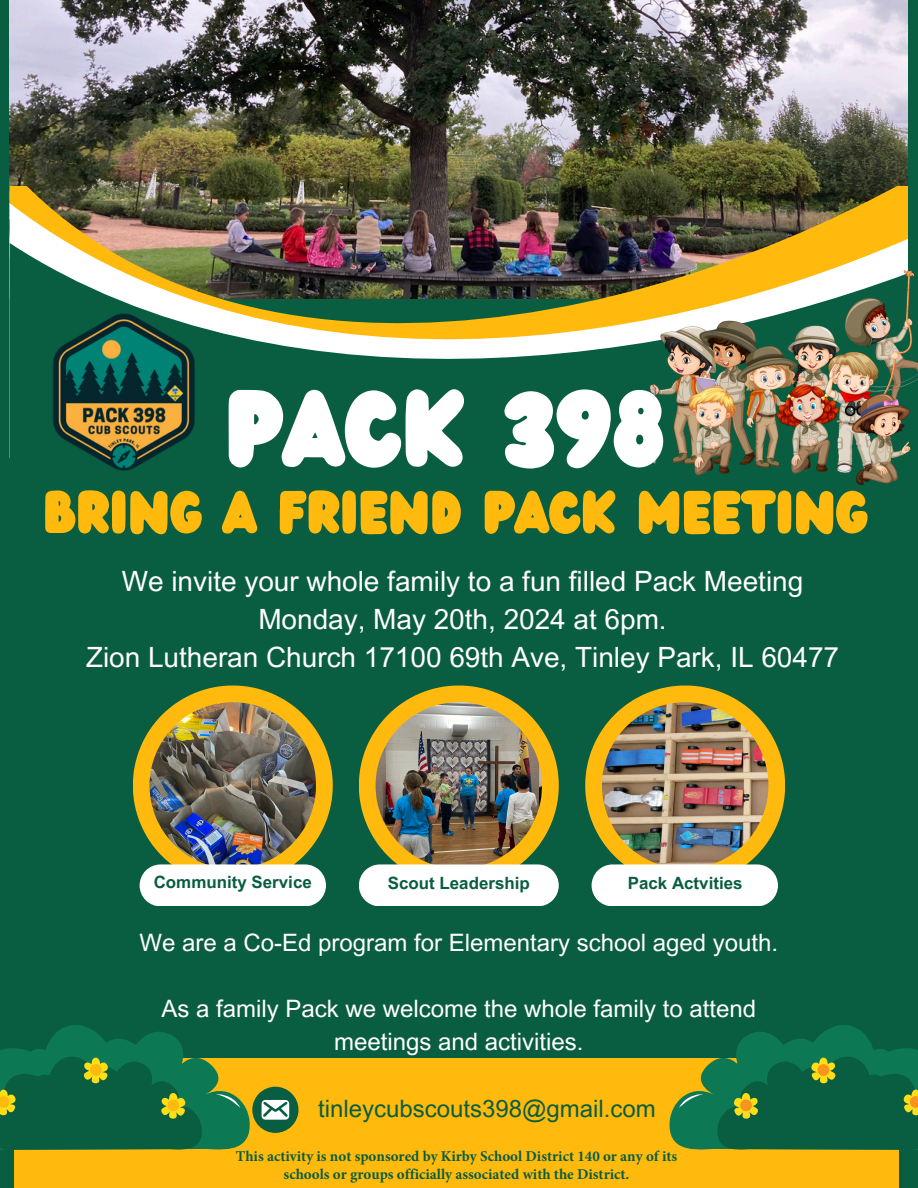
<style>
.page{position:relative;width:918px;height:1188px;background:#095d40}
.page>*{position:absolute;margin:0;border:0;box-sizing:border-box;transform-origin:0 0}
.t1{font:94.5px "Wedges";color:#fff}
.t2{font:52.5px "Wedges";color:#ffba0d}
.t3{font:27.9px/38.2px "Arial MT Pro";color:#fff;text-align:center}
.t4{font:24px/32.8px "Arial MT Pro";color:#fff;text-align:center}
.t5{font:24px "Arial MT Pro";color:#095d40}
.t6{font:700 16.95px "Arial MT Pro";color:#095d40}
.t7{font:700 15px/18px "Minion Pro";color:#095d40;text-align:center}
</style>
<div class="page">
<img style="left:10px;top:0;width:897px;height:186px">
<svg style="left:10px;top:186px;width:897px;height:10px;background:#4a4929"></svg>
<img style="left:10px;top:196px;width:897px;height:41px">
<img style="left:10px;top:237px;width:897px;height:155px">
<img style="left:133px;top:686px;width:200px;height:220px">
<img style="left:359px;top:686px;width:200px;height:220px">
<img style="left:585px;top:685px;width:200px;height:221px">
<div style="left:14px;top:1059px;width:884px;height:129px;background:#ffba0d"></div>
<svg style="left:0;top:1025px;width:252px;height:125px"></svg>
<svg style="left:667px;top:1025px;width:251px;height:126px"></svg>
<img style="left:27px;top:295px;width:194px;height:176px">
<img style="left:651px;top:271px;width:267px;height:213px">
<div style="left:252px;top:1087px;width:46px;height:46px;background:#095d40;border-radius:50%"></div>
<svg style="left:262px;top:1100px;width:27px;height:20px"></svg>
<h3 class="t1" style="left:226px;top:359px;width:440px">PACK 398</h3>
<p class="t2" style="left:44px;top:474px;width:826px">BRING A FRIEND PACK MEETING</p>
<h2 class="t3" style="left:86px;top:565px;width:755px">We invite your whole family to a fun filled Pack Meeting<br>Monday, May 20th, 2024 at 6pm.<br>Zion Lutheran Church 17100 69th Ave, Tinley Park, IL 60477</h2>
<p class="t6" style="left:154px;top:876px;width:160px">Community Service</p>
<h4 class="t6" style="left:388px;top:877px;width:144px">Scout Leadership</h4>
<h4 class="t6" style="left:628px;top:877px;width:116px">Pack Actvities</h4>
<p class="t4" style="left:140px;top:929px;width:640px">We are a Co-Ed program for Elementary school aged youth.</p>
<p class="t4" style="left:162px;top:995px;width:596px">As a family Pack we welcome the whole family to attend meetings and activities.</p>
<p class="t5" style="left:318px;top:1100px;width:339px">tinleycubscouts398@gmail.com</p>
<p class="t7" style="left:236px;top:1147px;width:443px">This activity is not sponsored by Kirby School District 140 or any of its schools or groups officially associated with the District.</p>
</div>
